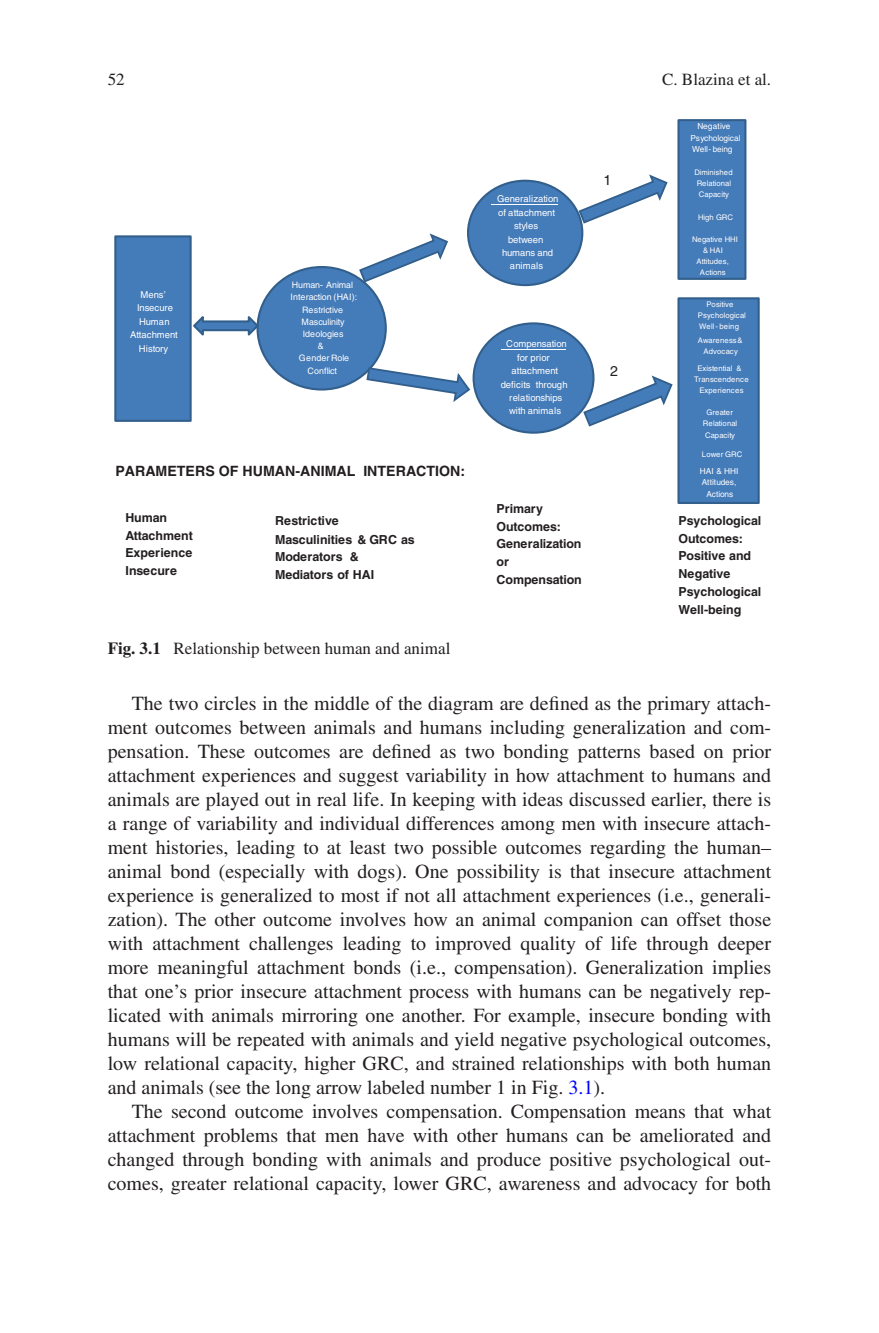
<style>
.page{position:relative;width:879px;height:1333px;background:#fff}
.page>*{position:absolute;margin:0;border:0;box-sizing:border-box;transform-origin:0 0}
.t1{font:20px/24px "Times";color:#231f20;text-align:justify}
.t2{font:17px "Times";color:#231f20}
.t3{font:700 14.2px "Helvetica";color:#231f20}
.t4{font:14.2px "Helvetica";color:#231f20}
.t5{font:700 12.4px/17.8px "Helvetica";letter-spacing:-.01em;color:#231f20}
.t6{font:700 12.4px/18.2px "Helvetica";letter-spacing:.01em;color:#231f20}
.t7{font:9.4px/13.4px "Helvetica";color:#fff;text-align:center}
.t8{font:8.8px "Helvetica";color:#fff}
.t9{font:8.2px/11.4px "Helvetica";letter-spacing:-.005em;color:#fff}
.t10{font:7.6px/11.2px "Helvetica";letter-spacing:.005em;color:#fff;text-align:center}
.s1{font-weight:400}
.s2{font-weight:700}
.s3{color:#00f}
</style>
<div class="page">
<div style="left:115px;top:236px;width:76px;height:185px;background:#447bb9"></div>
<div style="left:114px;top:235px;width:78px;height:187px;border:2px solid #325f8b"></div>
<div style="left:257px;top:267px;width:129px;height:122px;background:#447bb9;border-radius:50%"></div>
<svg style="left:191px;top:312px;width:69px;height:27px"></svg>
<div style="left:468px;top:181px;width:114px;height:104px;background:#447bb9;border-radius:50%"></div>
<div style="left:467px;top:180px;width:116px;height:106px;border:2px solid #325f8b;border-radius:50%"></div>
<hr style="left:492px;top:204px;width:66px;height:1px;background:#fff">
<div style="left:473px;top:323px;width:120px;height:109px;background:#447bb9;border-radius:50%"></div>
<hr style="left:501px;top:349px;width:65px;height:1px;background:#fff">
<div style="left:678px;top:120px;width:67px;height:159px;background:#447bb9"></div>
<div style="left:677px;top:119px;width:69px;height:161px;border:2px solid #325f8b"></div>
<div style="left:678px;top:298px;width:80px;height:205px;background:#447bb9"></div>
<div style="left:677px;top:297px;width:82px;height:207px;border:2px solid #325f8b"></div>
<svg style="left:358px;top:233px;width:90px;height:51px"></svg>
<svg style="left:365px;top:366px;width:106px;height:36px"></svg>
<svg style="left:577px;top:174px;width:91px;height:51px"></svg>
<svg style="left:582px;top:374px;width:91px;height:53px"></svg>
<p class="t2" style="left:108px;top:70px;width:18px">52</p>
<p class="t2" style="left:662px;top:70px;width:111px">C. Blazina et al.</p>
<p class="t7" style="left:130px;top:288px;width:49px">Mens’<br>Insecure<br>Human<br>Attachment<br>History</p>
<p class="t8" style="left:292px;top:280px;width:63px">Human- Animal</p>
<p class="t8" style="left:290px;top:292px;width:68px">Interaction (HAI):</p>
<p class="t8" style="left:302px;top:304px;width:42px">Restrictive</p>
<p class="t8" style="left:302px;top:317px;width:45px">Masculinity</p>
<p class="t8" style="left:303px;top:329px;width:42px">Ideologies</p>
<p class="t8" style="left:318px;top:341px;width:7px">&amp;</p>
<p class="t8" style="left:299px;top:353px;width:52px">Gender Role</p>
<p class="t8" style="left:308px;top:365px;width:31px">Conflict</p>
<p class="t3" style="left:115px;top:462px;width:351px">PARAMETERS OF HUMAN-ANIMAL INTERACTION:</p>
<p class="t5" style="left:125px;top:508px;width:69px">Human<br>Attachment<br>Ex</p>
<p class="t6" style="left:125px;top:543px;width:68px"><span class="s1">:</span> perience<br>Insecure</p>
<p class="t5" style="left:275px;top:512px;width:141px">Restrictive<br>Masculinities &amp; GRC as<br>Moderators &amp;<br>Mediators of HAI</p>
<p class="t2" style="left:108px;top:638px;width:344px"><span class="s2">Fig. 3.1</span> Relationship between human and animal</p>
<p class="t7" style="left:497px;top:192px;width:63px">Generalization of attachment styles between humans and animals</p>
<p class="t7" style="left:501px;top:337px;width:68px">Compensation for prior attachment deficits through relationships with animals</p>
<p class="t4" style="left:603px;top:171px;width:9px">1</p>
<p class="t4" style="left:610px;top:362px;width:9px">2</p>
<p class="t5" style="left:496px;top:499px;width:87px">Primary<br>Outcomes:<br>Generalization or<br>Compensation</p>
<p class="t9" style="left:690px;top:120px;width:52px;text-indent:7px">Negative<br>Psychological<br>Well- being</p>
<p class="t10" style="left:694px;top:167px;width:40px">Diminished<br>Relational<br>Capacity</p>
<p class="t10" style="left:698px;top:211px;width:36px">High GRC</p>
<p class="t10" style="left:692px;top:234px;width:47px">Negative HHI</p>
<p class="t10" style="left:703px;top:245px;width:21px">&amp; HAI</p>
<p class="t10" style="left:696px;top:256px;width:34px">Attitudes,</p>
<p class="t10" style="left:700px;top:267px;width:27px">Actions</p>
<p class="t10" style="left:698px;top:299px;width:49px;text-align:left;text-indent:8px">Positive<br>Psychological<br>Well- being</p>
<p class="t10" style="left:698px;top:335px;width:46px">Awareness &amp;<br>Advocacy</p>
<p class="t10" style="left:694px;top:362px;width:56px">Existential &amp;<br>Transcendence<br>Experiences</p>
<p class="t10" style="left:703px;top:407px;width:36px">Greater<br>Relational<br>Capacity</p>
<p class="t10" style="left:702px;top:448px;width:42px">Lower GRC</p>
<p class="t9" style="left:700px;top:464px;width:40px;text-align:center">HAI &amp; HHI<br>Attitudes,<br>Actions</p>
<p class="t5" style="left:678px;top:511px;width:84px">Psychological<br>Outcomes:<br>Positive and<br>Negative<br>Psychological<br>Well-being</p>
<p class="t1" style="left:108px;top:691px;width:665px;text-indent:24px">The two circles in the middle of the diagram are defined as the primary attach&shy;ment outcomes between animals and humans including generalization and com&shy;pensation. These outcomes are defined as two bonding patterns based on prior attachment experiences and suggest variability in how attachment to humans and animals are played out in real life. In keeping with ideas discussed earlier, there is a range of variability and individual differences among men with insecure attach&shy;ment histories, leading to at least two possible outcomes regarding the human– animal bond (especially with dogs). One possibility is that insecure attachment experience is generalized to most if not all attachment experiences (i.e., generali&shy;zation). The other outcome involves how an animal companion can offset those with attachment challenges leading to improved quality of life through deeper more meaningful attachment bonds (i.e., compensation). Generalization implies that one’s prior insecure attachment process with humans can be negatively rep&shy;licated with animals mirroring one another. For example, insecure bonding with humans will be repeated with animals and yield negative psychological outcomes, low relational capacity, higher GRC, and strained relationships with both human and animals (see the long arrow labeled number 1 in Fig. <span class="s3">3.1</span>).</p>
<p class="t1" style="left:108px;top:1099px;width:665px;text-indent:24px">The second outcome involves compensation. Compensation means that what attachment problems that men have with other humans can be ameliorated and changed through bonding with animals and produce positive psychological out&shy;comes, greater relational capacity, lower GRC, awareness and advocacy for both</p>
</div>
